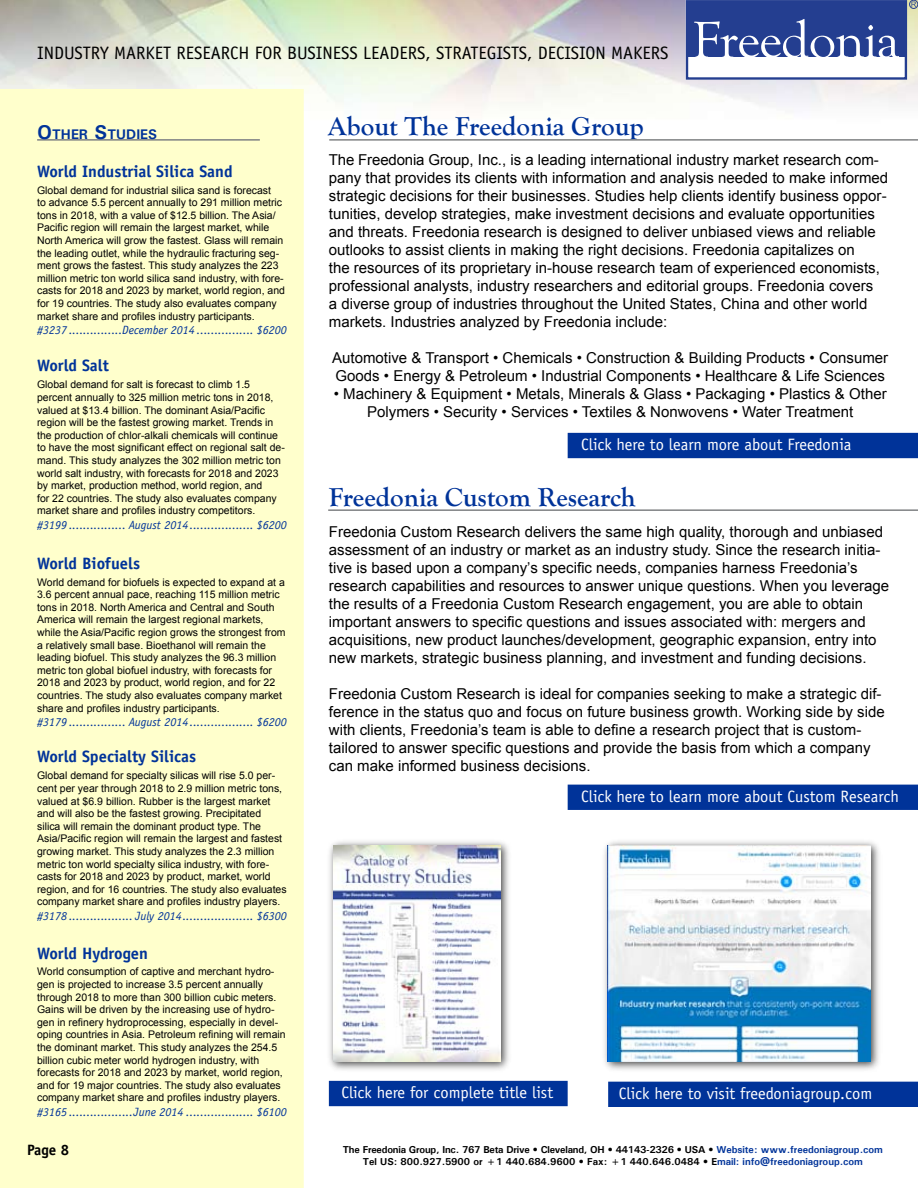
<style>
.page{position:relative;width:918px;height:1188px;background:#fff}
.page>*{position:absolute;margin:0;border:0;box-sizing:border-box;transform-origin:0 0}
.t1{font:700 27px "Goudy Old Style T";color:#039}
.t2{font:18px "Officina Sans";color:#000}
.t3{font:16.5px "Officina Sans";color:#fff}
.t4{font:700 16.5px "Officina Sans";color:#039}
.t5{font:15px/18px "Arial";color:#000}
.t6{font:700 15px "Officina Sans";color:#000}
.t7{font:700 13.95px "Univers";color:#039}
.t8{font:italic 12px "Officina Sans";color:#039}
.t9{font:10.5px/12.6px "Arial";color:#000}
.t10{font:700 10.05px/12px "Univers";color:#000;text-align:center}
.s1{font-size:19.95px}
.s2{color:#039}
</style>
<div class="page">
<div style="left:0;top:89px;width:304px;height:1099px;background:#ffc"></div>
<hr style="left:329px;top:139px;width:589px;height:2px;background:#808284">
<hr style="left:37px;top:139px;width:223px;height:2px;background:#808284">
<div style="left:686px;top:0;width:221px;height:80px;border:2px solid #243e90"></div>
<div style="left:687px;top:1px;width:218px;height:56px;background:#243e90"></div>
<svg style="left:694px;top:19px;width:205px;height:38px"></svg>
<div style="left:909px;top:0;width:9px;height:9px;border:1px solid #243e90;border-radius:50%"></div>
<svg style="left:911px;top:2px;width:5px;height:5px"></svg>
<hr style="left:328px;top:509px;width:590px;height:2px;background:#808284">
<div style="left:568px;top:433px;width:350px;height:25px;background:#039"></div>
<div style="left:568px;top:785px;width:350px;height:24px;background:#039"></div>
<div style="left:568px;top:785px;width:350px;height:25px;border:2px solid #039"></div>
<div style="left:330px;top:1082px;width:237px;height:23px;background:#039"></div>
<div style="left:329px;top:1081px;width:239px;height:25px;border:2px solid #039"></div>
<div style="left:609px;top:1082px;width:309px;height:24px;background:#039"></div>
<div style="left:608px;top:1082px;width:310px;height:25px;border:2px solid #039"></div>
<div style="left:600px;top:838px;width:282px;height:236px;background:#000;opacity:.75"></div>
<img style="left:608px;top:846px;width:263px;height:216px">
<div style="left:326px;top:838px;width:187px;height:235px;background:#000;opacity:.75"></div>
<img style="left:334px;top:845px;width:167px;height:216px">
<h2 class="t2" style="left:37px;top:42px;width:633px">INDUSTRY MARKET RESEARCH FOR BUSINESS LEADERS, STRATEGISTS, DECISION MAKERS</h2>
<h3 class="t7" style="left:37px;top:125px;width:120px"><span class="s1">O</span>ther <span class="s1">S</span>tudies</h3>
<h3 class="t4" style="left:37px;top:161px;width:197px">World Industrial Silica Sand</h3>
<p class="t9" style="left:37px;top:184px;width:250px">Global demand for industrial silica sand is forecast<br>to advance 5.5 percent annually to 291 million metric tons in 2018, with a value of $12.5 billion. The Asia/ Pacific region will remain the largest market, while North America will grow the fastest. Glass will remain the leading outlet, while the hydraulic fracturing seg&shy;ment grows the fastest. This study analyzes the 223 million metric ton world silica sand industry, with fore&shy;casts for 2018 and 2023 by market, world region, and for 19 countries. The study also evaluates company market share and profiles industry participants.</p>
<p class="t8" style="left:37px;top:323px;width:251px">#3237 ...............December 2014 ................ $6200</p>
<h3 class="t4" style="left:37px;top:356px;width:73px">World Salt</h3>
<p class="t9" style="left:37px;top:378px;width:249px">Global demand for salt is forecast to climb 1.5 percent annually to 325 million metric tons in 2018, valued at $13.4 billion. The dominant Asia/Pacific region will be the fastest growing market. Trends in the production of chlor-alkali chemicals will continue to have the most significant effect on regional salt de&shy;mand. This study analyzes the 302 million metric ton world salt industry, with forecasts for 2018 and 2023 by market, production method, world region, and<br>for 22 countries. The study also evaluates company market share and profiles industry competitors.</p>
<p class="t8" style="left:37px;top:518px;width:251px">#3199 ................ August 2014.................. $6200</p>
<h3 class="t4" style="left:37px;top:553px;width:104px">World Biofuels</h3>
<p class="t9" style="left:37px;top:576px;width:250px">World demand for biofuels is expected to expand at a 3.6 percent annual pace, reaching 115 million metric tons in 2018. North America and Central and South America will remain the largest regional markets, while the Asia/Pacific region grows the strongest from a relatively small base. Bioethanol will remain the leading biofuel. This study analyzes the 96.3 million metric ton global biofuel industry, with forecasts for 2018 and 2023 by product, world region, and for 22 countries. The study also evaluates company market share and profiles industry participants.</p>
<p class="t8" style="left:37px;top:715px;width:251px">#3179 ................ August 2014.................. $6200</p>
<h3 class="t4" style="left:37px;top:747px;width:161px">World Specialty Silicas</h3>
<p class="t9" style="left:37px;top:770px;width:251px">Global demand for specialty silicas will rise 5.0 per&shy;cent per year through 2018 to 2.9 million metric tons, valued at $6.9 billion. Rubber is the largest market and will also be the fastest growing. Precipitated silica will remain the dominant product type. The Asia/Pacific region will remain the largest and fastest growing market. This study analyzes the 2.3 million metric ton world specialty silica industry, with fore&shy;casts for 2018 and 2023 by product, market, world region, and for 16 countries. The study also evaluates company market share and profiles industry players.</p>
<p class="t8" style="left:37px;top:909px;width:251px">#3178 .................. July 2014.................... $6300</p>
<h3 class="t4" style="left:37px;top:943px;width:112px">World Hydrogen</h3>
<p class="t9" style="left:37px;top:966px;width:250px">World consumption of captive and merchant hydro&shy;gen is projected to increase 3.5 percent annually through 2018 to more than 300 billion cubic meters.<br>Gains will be driven by the increasing use of hydro&shy;gen in refinery hydroprocessing, especially in devel&shy;oping countries in Asia. Petroleum refining will remain the dominant market. This study analyzes the 254.5 billion cubic meter world hydrogen industry, with forecasts for 2018 and 2023 by market, world region, and for 19 major countries. The study also evaluates company market share and profiles industry players.</p>
<p class="t8" style="left:37px;top:1105px;width:251px">#3165 ..................June 2014 ................... $6100</p>
<h3 class="t6" style="left:27px;top:1140px;width:44px">Page 8</h3>
<h1 class="t1" style="left:328px;top:111px;width:317px">About The Freedonia Group</h1>
<p class="t5" style="left:329px;top:151px;width:561px">The Freedonia Group, Inc., is a leading international industry market research com&shy;pany that provides its clients with information and analysis needed to make informed strategic decisions for their businesses. Studies help clients identify business oppor&shy;tunities, develop strategies, make investment decisions and evaluate opportunities and threats. Freedonia research is designed to deliver unbiased views and reliable outlooks to assist clients in making the right decisions. Freedonia capitalizes on<br>the resources of its proprietary in-house research team of experienced economists, professional analysts, industry researchers and editorial groups. Freedonia covers<br>a diverse group of industries throughout the United States, China and other world markets. Industries analyzed by Freedonia include:</p>
<h3 class="t5" style="left:332px;top:349px;width:557px">Automotive &amp; Transport • Chemicals • Construction &amp; Building Products • Consumer<br>Goods • Energy &amp; Petroleum • Industrial Components • Healthcare &amp; Life Sciences</h3>
<h3 class="t5" style="left:334px;top:385px;width:554px;text-align:center">• Machinery &amp; Equipment • Metals, Minerals &amp; Glass • Packaging • Plastics &amp; Other<br>Polymers • Security • Services • Textiles &amp; Nonwovens • Water Treatment</h3>
<h3 class="t3" style="left:581px;top:435px;width:272px">Click here to learn more about Freedonia</h3>
<h1 class="t1" style="left:329px;top:482px;width:308px">Freedonia Custom Research</h1>
<p class="t5" style="left:329px;top:523px;width:562px">Freedonia Custom Research delivers the same high quality, thorough and unbiased assessment of an industry or market as an industry study. Since the research initia&shy;tive is based upon a company’s specific needs, companies harness Freedonia’s research capabilities and resources to answer unique questions. When you leverage the results of a Freedonia Custom Research engagement, you are able to obtain important answers to specific questions and issues associated with: mergers and acquisitions, new product launches/development, geographic expansion, entry into new markets, strategic business planning, and investment and funding decisions.</p>
<p class="t5" style="left:329px;top:685px;width:557px">Freedonia Custom Research is ideal for companies seeking to make a strategic dif&shy;ference in the status quo and focus on future business growth. Working side by side with clients, Freedonia’s team is able to define a research project that is custom&shy;tailored to answer specific questions and provide the basis from which a company can make informed business decisions.</p>
<h3 class="t3" style="left:581px;top:787px;width:319px">Click here to learn more about Custom Research</h3>
<h3 class="t3" style="left:341px;top:1083px;width:213px">Click here for complete title list</h3>
<h3 class="t3" style="left:619px;top:1084px;width:255px">Click here to visit freedoniagroup.com</h3>
<p class="t10" style="left:343px;top:1143px;width:541px">The Freedonia Group, Inc. 767 Beta Drive • Cleveland, OH • 44143-2326 • USA • <span class="s2">Website: www.freedoniagroup.com<br></span>Tel US: 800.927.5900 or +1 440.684.9600 • Fax: +1 440.646.0484 • E<span class="s2">mail: info@freedoniagroup.com</span></p>
</div>
